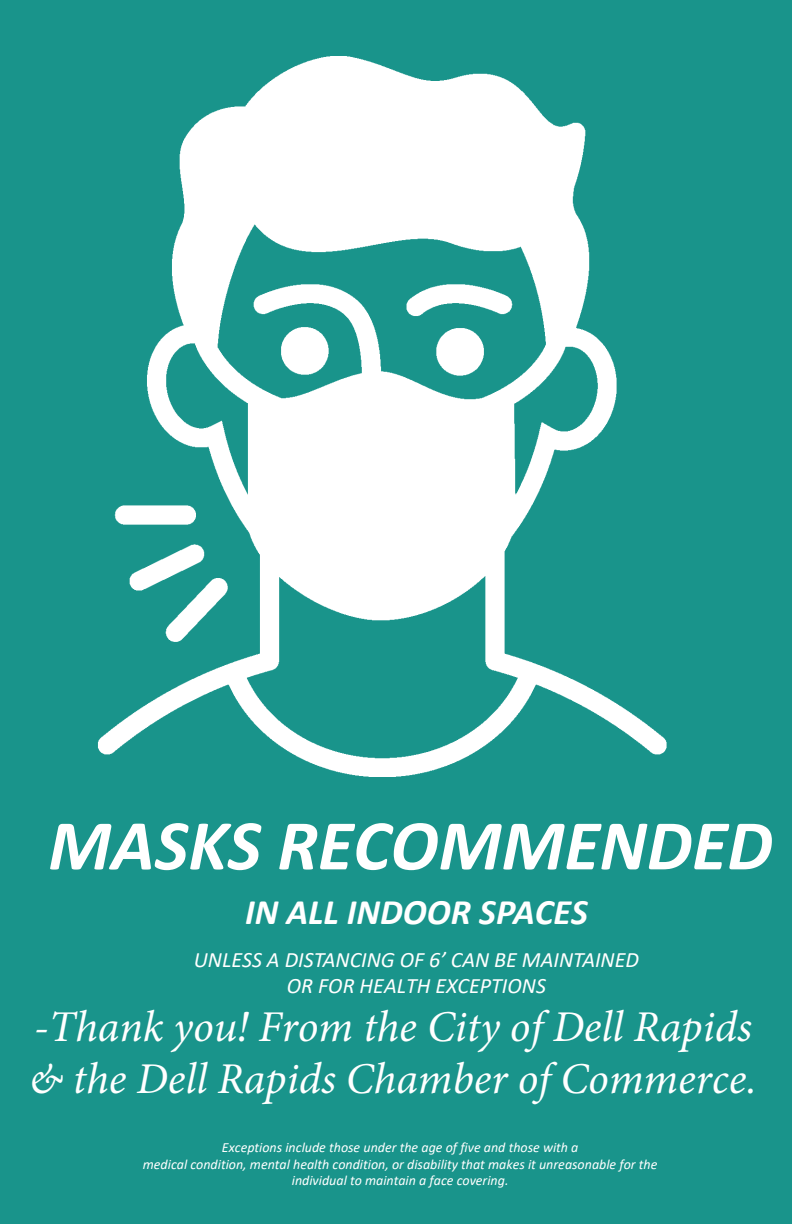
<style>
.page{position:relative;width:792px;height:1224px;background:#19948b}
.page>*{position:absolute;margin:0;border:0;box-sizing:border-box;transform-origin:0 0}
.t1{font:italic 700 72px "Calibri";color:#fff}
.t2{font:italic 44px/52.8px "Minion Pro";color:#fff}
.t3{font:italic 700 36px "Calibri";color:#fff}
.t4{font:italic 22px/26.2px "Calibri";color:#fff;text-align:center}
.t5{font:italic 14px/16.3px "Calibri";color:#fff;text-align:center}
</style>
<div class="page">
<img style="left:97px;top:56px;width:570px;height:720px">
<p class="t1" style="left:48px;top:795px;width:726px">MASKS RECOMMENDED</p>
<p class="t3" style="left:245px;top:886px;width:344px">IN ALL INDOOR SPACES</p>
<p class="t4" style="left:194px;top:945px;width:447px">UNLESS A DISTANCING OF 6’ CAN BE MAINTAINED<br>OR FOR HEALTH EXCEPTIONS</p>
<p class="t2" style="left:29px;top:1000px;width:729px">-Thank you! From the City of Dell Rapids &amp; the Dell Rapids Chamber of Commerce.</p>
<p class="t5" style="left:143px;top:1139px;width:516px">Exceptions include those under the age of five and those with a<br>medical condition, mental health condition, or disability that makes it unreasonable for the individual to maintain a face covering.</p>
</div>
